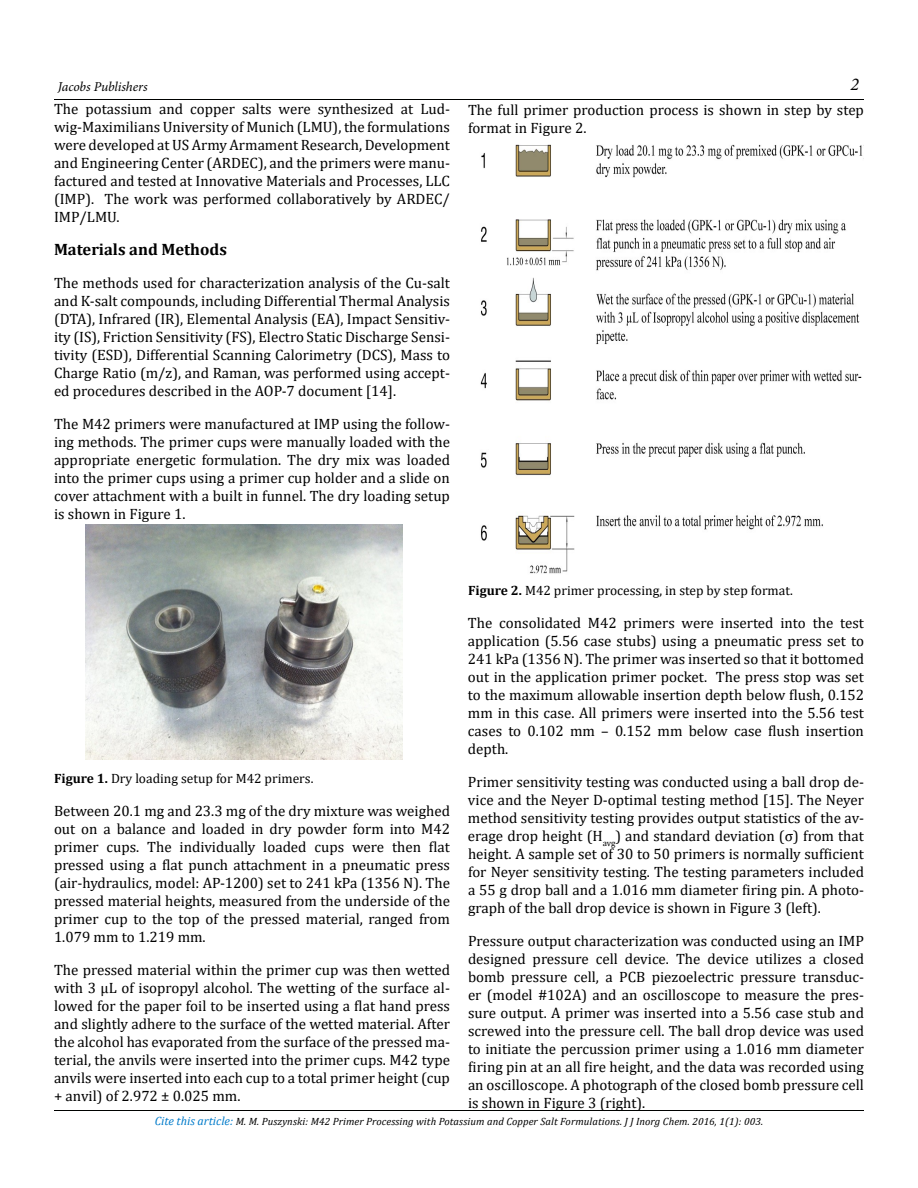
<style>
.page{position:relative;width:918px;height:1188px;background:#fff}
.page>*{position:absolute;margin:0;border:0;box-sizing:border-box;transform-origin:0 0}
.t1{font:italic 18px "Minion Pro";color:#000}
.t2{font:700 16.5px "Cambria";color:#000}
.t3{font:15px/18px "Cambria";color:#000;text-align:justify}
.t4{font:13.5px "Cambria";color:#000}
.t5{font:italic 13.5px "Minion Pro";letter-spacing:-.005em;color:#000}
.t6{font:italic 10.5px "Cambria";letter-spacing:.01em;color:#000}
.s1{font-weight:700}
.s2{font-size:12px;color:#007bca}
</style>
<div class="page">
<hr style="left:54px;top:1110px;width:810px;height:1px;background:#000100">
<hr style="left:54px;top:99px;width:810px;height:1px;background:#000100">
<img style="left:86px;top:525px;width:317px;height:234px">
<img style="left:480px;top:144px;width:384px;height:430px">
<p class="t5" style="left:58px;top:78px;width:91px">Jacobs Publishers</p>
<p class="t1" style="left:850px;top:72px;width:10px">2</p>
<p class="t3" style="left:54px;top:100px;width:398px">The potassium and copper salts were synthesized at Lud&shy;wig-Maximilians University of Munich (LMU), the formulations were developed at US Army Armament Research, Development and Engineering Center (ARDEC), and the primers were manu&shy;factured and tested at Innovative Materials and Processes, LLC (IMP). The work was performed collaboratively by ARDEC/ IMP/LMU.</p>
<p class="t2" style="left:54px;top:238px;width:174px">Materials and Methods</p>
<p class="t3" style="left:54px;top:274px;width:398px">The methods used for characterization analysis of the Cu-salt and K-salt compounds, including Differential Thermal Analysis (DTA), Infrared (IR), Elemental Analysis (EA), Impact Sensitiv&shy;ity (IS), Friction Sensitivity (FS), Electro Static Discharge Sensi&shy;tivity (ESD), Differential Scanning Calorimetry (DCS), Mass to Charge Ratio (m/z), and Raman, was performed using accept&shy;ed procedures described in the AOP-7 document [14].</p>
<p class="t3" style="left:54px;top:415px;width:398px">The M42 primers were manufactured at IMP using the follow&shy;ing methods. The primer cups were manually loaded with the appropriate energetic formulation. The dry mix was loaded into the primer cups using a primer cup holder and a slide on cover attachment with a built in funnel. The dry loading setup is shown in Figure 1.</p>
<p class="t3" style="left:468px;top:101px;width:398px">The full primer production process is shown in step by step format in Figure 2.</p>
<p class="t4" style="left:468px;top:583px;width:326px"><span class="s1">Figure 2.</span> M42 primer processing, in step by step format.</p>
<p class="t3" style="left:468px;top:614px;width:398px">The consolidated M42 primers were inserted into the test application (5.56 case stubs) using a pneumatic press set to 241 kPa (1356 N). The primer was inserted so that it bottomed out in the application primer pocket. The press stop was set to the maximum allowable insertion depth below flush, 0.152 mm in this case. All primers were inserted into the 5.56 test cases to 0.102 mm – 0.152 mm below case flush insertion depth.</p>
<p class="t3" style="left:468px;top:773px;width:398px">Primer sensitivity testing was conducted using a ball drop de&shy;vice and the Neyer D-optimal testing method [15]. The Neyer method sensitivity testing provides output statistics of the av&shy;erage drop height (H<sub>avg</sub>) and standard deviation (σ) from that height. A sample set of 30 to 50 primers is normally sufficient for Neyer sensitivity testing. The testing parameters included a 55 g drop ball and a 1.016 mm diameter firing pin. A photo&shy;graph of the ball drop device is shown in Figure 3 (left).</p>
<p class="t3" style="left:468px;top:932px;width:398px">Pressure output characterization was conducted using an IMP designed pressure cell device. The device utilizes a closed bomb pressure cell, a PCB piezoelectric pressure transduc&shy;er (model #102A) and an oscilloscope to measure the pres&shy;sure output. A primer was inserted into a 5.56 case stub and screwed into the pressure cell. The ball drop device was used to initiate the percussion primer using a 1.016 mm diameter firing pin at an all fire height, and the data was recorded using an oscilloscope. A photograph of the closed bomb pressure cell is shown in Figure 3 (right).</p>
<p class="t6" style="left:155px;top:1114px;width:610px"><span class="s2">Cite this article:</span> M. M. Puszynski: M42 Primer Processing with Potassium and Copper Salt Formulations. J J Inorg Chem. 2016, 1(1): 003.</p>
<p class="t4" style="left:54px;top:770px;width:261px"><span class="s1">Figure 1.</span> Dry loading setup for M42 primers.</p>
<p class="t3" style="left:54px;top:802px;width:398px">Between 20.1 mg and 23.3 mg of the dry mixture was weighed out on a balance and loaded in dry powder form into M42 primer cups. The individually loaded cups were then flat pressed using a flat punch attachment in a pneumatic press (air-hydraulics, model: AP-1200) set to 241 kPa (1356 N). The pressed material heights, measured from the underside of the primer cup to the top of the pressed material, ranged from 1.079 mm to 1.219 mm.</p>
<p class="t3" style="left:54px;top:961px;width:398px">The pressed material within the primer cup was then wetted with 3 μL of isopropyl alcohol. The wetting of the surface al&shy;lowed for the paper foil to be inserted using a flat hand press and slightly adhere to the surface of the wetted material. After the alcohol has evaporated from the surface of the pressed ma&shy;terial, the anvils were inserted into the primer cups. M42 type anvils were inserted into each cup to a total primer height (cup + anvil) of 2.972 ± 0.025 mm.</p>
</div>
